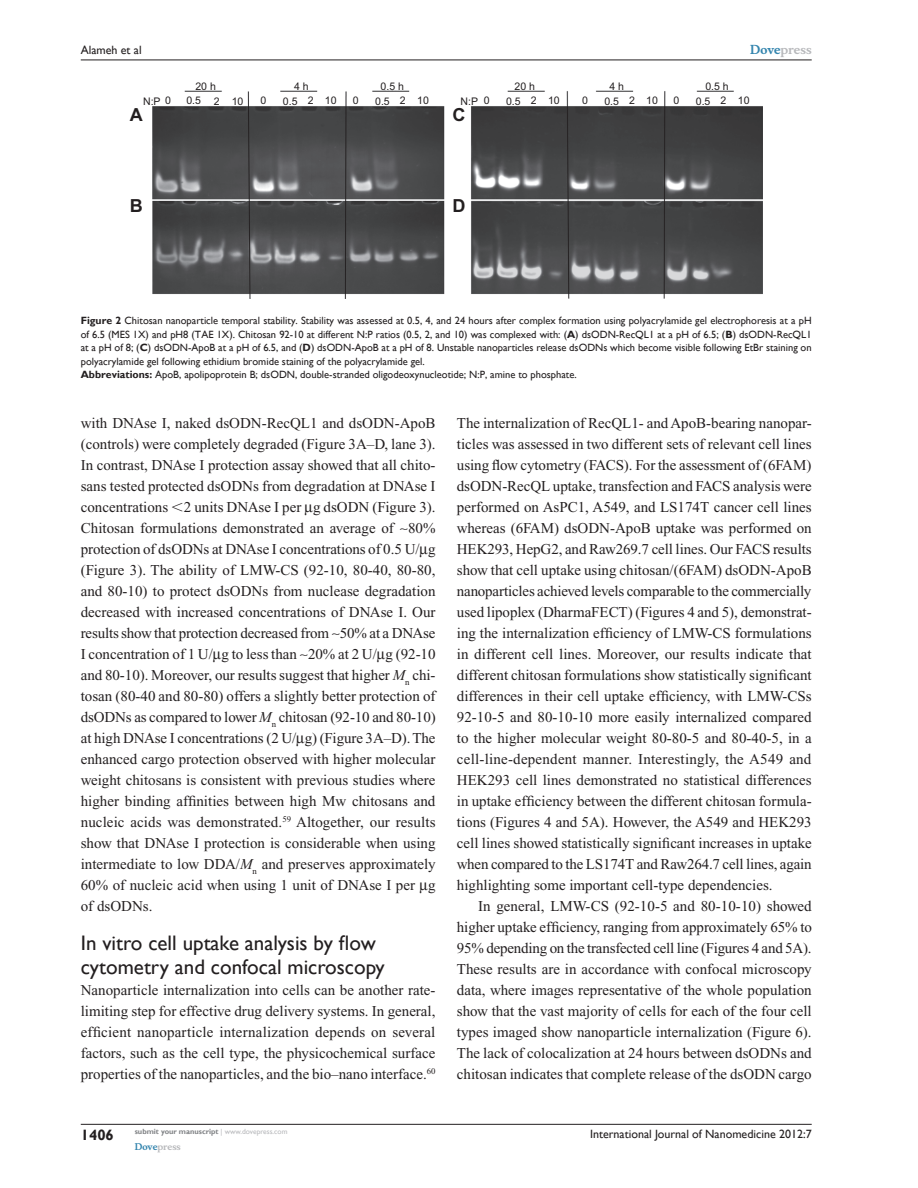
<style>
.page{position:relative;width:918px;height:1188px;background:#fff}
.page>*{position:absolute;margin:0;border:0;box-sizing:border-box;transform-origin:0 0}
.t1{font:21px/24px "Gill Sans";color:#231f20}
.t2{font:700 18px "Arial";color:#231f20}
.t3{font:15px/21px "Times New Roman";color:#231f20;text-align:justify}
.t4{font:700 15px "Gill Sans";color:#231f20}
.t5{font:12px "Gill Sans";color:#231f20}
.t6{font:700 12px "Musee";color:#b8b9bc}
.t7{font:10.5px/13.5px "Gill Sans";color:#231f20}
.t8{font:10.5px "Arial";color:#231f20}
.t9{font:700 9px "Musee";color:#b8b9bc}
.t10{font:700 7.5px "Gill Sans";color:#808285}
.s1{color:#3485ae}
.s2{font-weight:700}
.s3{font-family:"Mathematical Pi One"}
.s4{font-style:italic}
.s5{font-weight:400;color:#b8b9bc}
</style>
<div class="page">
<img style="left:152px;top:90px;width:610px;height:209px">
<hr style="left:81px;top:1124px;width:731px;height:1px;background:#231f20">
<hr style="left:81px;top:60px;width:731px;height:1px;background:#231f20">
<p class="t5" style="left:81px;top:43px;width:62px">Alameh et al</p>
<p class="t6" style="left:750px;top:43px;width:63px"><span class="s1">Dove</span>press</p>
<p class="t8" style="left:143px;top:95px;width:29px">N:P 0</p>
<p class="t8" style="left:195px;top:80px;width:22px">20 h</p>
<p class="t8" style="left:294px;top:81px;width:16px">4 h</p>
<p class="t8" style="left:381px;top:80px;width:25px">0.5 h</p>
<p class="t8" style="left:515px;top:80px;width:22px">20 h</p>
<p class="t8" style="left:609px;top:80px;width:16px">4 h</p>
<p class="t8" style="left:705px;top:80px;width:25px">0.5 h</p>
<p class="t8" style="left:261px;top:95px;width:7px">0</p>
<p class="t8" style="left:283px;top:95px;width:16px">0.5</p>
<p class="t8" style="left:353px;top:95px;width:7px">0</p>
<p class="t8" style="left:375px;top:95px;width:55px">0.5 2 10</p>
<p class="t8" style="left:484px;top:95px;width:7px">0</p>
<p class="t8" style="left:506px;top:95px;width:55px">0.5 2 10</p>
<p class="t8" style="left:582px;top:95px;width:7px">0</p>
<p class="t8" style="left:604px;top:95px;width:55px">0.5 2 10</p>
<p class="t8" style="left:674px;top:95px;width:7px">0</p>
<p class="t8" style="left:696px;top:95px;width:55px">0.5 2 10</p>
<p class="t8" style="left:186px;top:95px;width:59px">0.5 2 10</p>
<p class="t8" style="left:308px;top:95px;width:30px">2 10</p>
<p class="t8" style="left:461px;top:95px;width:19px">N:P</p>
<p class="t2" style="left:130px;top:104px;width:14px">A</p>
<p class="t2" style="left:452px;top:104px;width:14px">C</p>
<p class="t2" style="left:130px;top:195px;width:14px">B</p>
<p class="t2" style="left:452px;top:195px;width:14px">D</p>
<p class="t7" style="left:81px;top:314px;width:732px"><span class="s2">Figure 2</span> Chitosan nanoparticle temporal stability. Stability was assessed at 0.5, 4, and 24 hours after complex formation using polyacrylamide gel electrophoresis at a pH of 6.5 (MES 1X) and pH8 (TAE 1X). Chitosan 92-10 at different N:P ratios (0.5, 2, and 10) was complexed with: (<span class="s2">A</span>) dsODN-RecQL1 at a pH of 6.5; (<span class="s2">B</span>) dsODN-RecQL1 at a pH of 8; (<span class="s2">C</span>) dsODN-ApoB at a pH of 6.5, and (<span class="s2">D</span>) dsODN-ApoB at a pH of 8. Unstable nanoparticles release dsODNs which become visible following EtBr staining on polyacrylamide gel following ethidium bromide staining of the polyacrylamide gel.<br><span class="s2">Abbreviations:</span> ApoB, apolipoprotein B; dsODN, double-stranded oligodeoxynucleotide; N:P, amine to phosphate.</p>
<p class="t3" style="left:81px;top:413px;width:356px">with DNAse I, naked dsODN-RecQL1 and dsODN-ApoB (controls) were completely degraded (Figure 3A–D, lane 3).<br>In contrast, DNAse I protection assay showed that all chito&shy;sans tested protected dsODNs from degradation at DNAse I concentrations <span class="s3">,</span>2 units DNAse I per g dsODN (Figure 3).<br>Chitosan formulations demonstrated an average of ∼80% protection of dsODNs at DNAse I concentrations of 0.5 U/ g (Figure 3). The ability of LMW-CS (92-10, 80-40, 80-80, and 80-10) to protect dsODNs from nuclease degradation decreased with increased concentrations of DNAse I. Our results show that protection decreased from ∼50% at a DNAse I concentration of 1 U/ g to less than ∼20% at 2 U/ g (92-10 and 80-10). Moreover, our results suggest that higher <span class="s4">M</span><sub>n</sub> chi&shy;tosan (80-40 and 80-80) offers a slightly better protection of dsODNs as compared to lower <span class="s4">M</span><sub>n</sub> chitosan (92-10 and 80-10) at high DNAse I concentrations (2 U/ g) (Figure 3A–D). The enhanced cargo protection observed with higher molecular weight chitosans is consistent with previous studies where higher binding affinities between high Mw chitosans and nucleic acids was demonstrated.<sup>59</sup> Altogether, our results show that DNAse I protection is considerable when using intermediate to low DDA/<span class="s4">M</span><sub>n</sub> and preserves approximately 60% of nucleic acid when using 1 unit of DNAse I per g of dsODNs.</p>
<h1 class="t1" style="left:81px;top:932px;width:305px">In vitro cell uptake analysis by flow cytometry and confocal microscopy</h1>
<p class="t3" style="left:81px;top:980px;width:356px">Nanoparticle internalization into cells can be another rate&shy;limiting step for effective drug delivery systems. In general, efficient nanoparticle internalization depends on several factors, such as the cell type, the physicochemical surface properties of the nanoparticles, and the bio–nano interface.<sup>60</sup></p>
<p class="t3" style="left:457px;top:413px;width:356px">The internalization of RecQL1- and ApoB-bearing nanopar&shy;ticles was assessed in two different sets of relevant cell lines using flow cytometry (FACS). For the assessment of (6FAM) dsODN-RecQL uptake, transfection and FACS analysis were performed on AsPC1, A549, and LS174T cancer cell lines whereas (6FAM) dsODN-ApoB uptake was performed on HEK293, HepG2, and Raw269.7 cell lines. Our FACS results show that cell uptake using chitosan/(6FAM) dsODN-ApoB nanoparticles achieved levels comparable to the commercially used lipoplex (DharmaFECT) (Figures 4 and 5), demonstrat&shy;ing the internalization efficiency of LMW-CS formulations in different cell lines. Moreover, our results indicate that different chitosan formulations show statistically significant differences in their cell uptake efficiency, with LMW-CSs 92-10-5 and 80-10-10 more easily internalized compared to the higher molecular weight 80-80-5 and 80-40-5, in a cell-line-dependent manner. Interestingly, the A549 and HEK293 cell lines demonstrated no statistical differences in uptake efficiency between the different chitosan formula&shy;tions (Figures 4 and 5A). However, the A549 and HEK293 cell lines showed statistically significant increases in uptake when compared to the LS174T and Raw264.7 cell lines, again highlighting some important cell-type dependencies.</p>
<p class="t3" style="left:457px;top:896px;width:357px;text-indent:21px">In general, LMW-CS (92-10-5 and 80-10-10) showed higher uptake efficiency, ranging from approximately 65% to 95% depending on the transfected cell line (Figures 4 and 5A).<br>These results are in accordance with confocal microscopy data, where images representative of the whole population show that the vast majority of cells for each of the four cell types imaged show nanoparticle internalization (Figure 6).<br>The lack of colocalization at 24 hours between dsODNs and chitosan indicates that complete release of the dsODN cargo</p>
<p class="t4" style="left:81px;top:1126px;width:35px">1406</p>
<p class="t10" style="left:135px;top:1127px;width:154px">submit your manuscript <span class="s5">| www.dovepress.com</span></p>
<p class="t9" style="left:135px;top:1141px;width:48px"><span class="s1">Dove</span>press</p>
<p class="t5" style="left:590px;top:1127px;width:223px">International Journal of Nanomedicine 2012:7</p>
</div>
